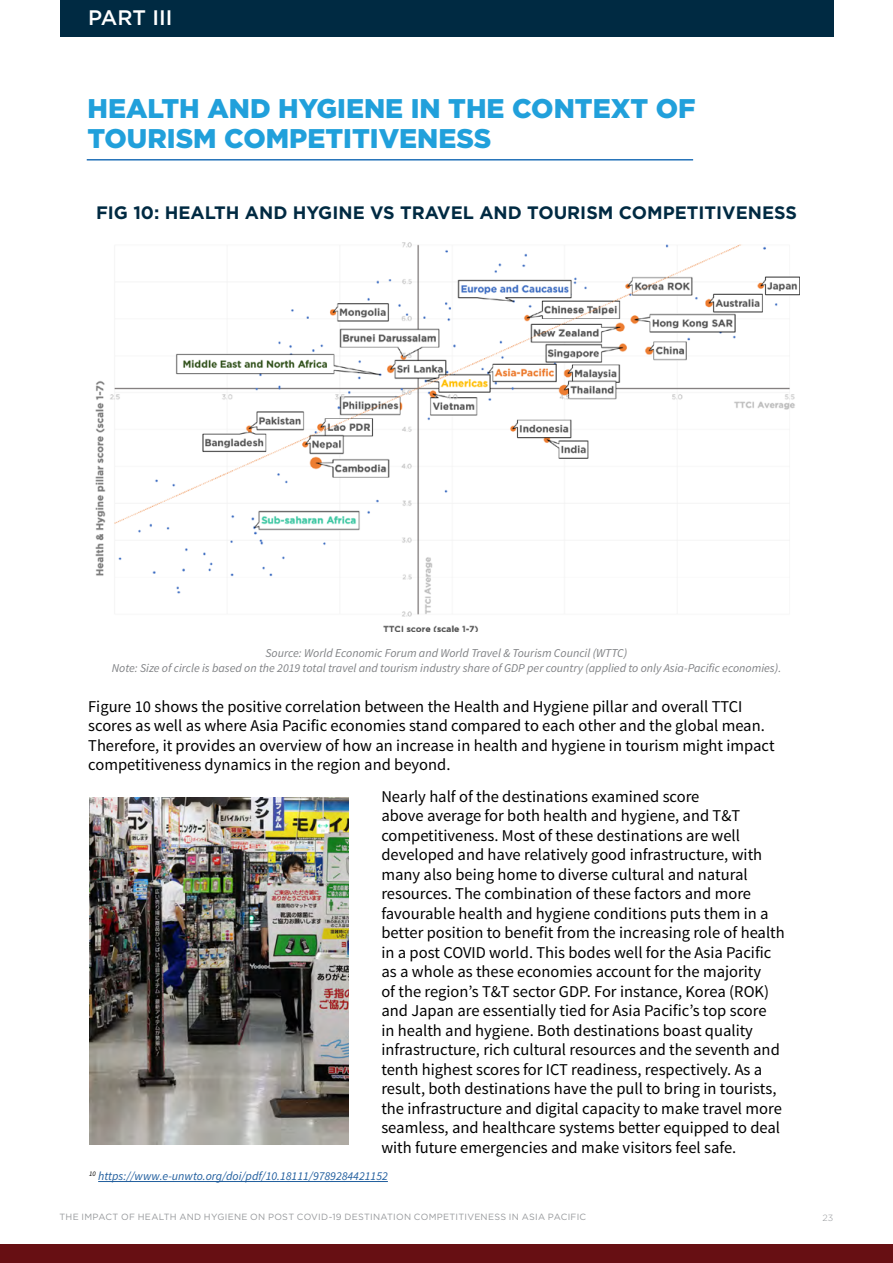
<style>
.page{position:relative;width:893px;height:1263px;background:#fff}
.page>*{position:absolute;margin:0;border:0;box-sizing:border-box;transform-origin:0 0}
.t1{font:900 27px/30px "Gotham";color:#21a0db}
.t2{font:500 21px "Gotham";color:#fff}
.t3{font:700 18px "Gotham";color:#002a42}
.t4{font:16.5px/19.5px "Source Sans Pro";color:#000}
.t5{font:italic 12px/15px "Source Sans Pro";color:#808285;text-align:center}
.t6{font:italic 12px "Source Sans Pro";color:#215e9e}
.t7{font:9px "Gotham";letter-spacing:.03em;color:#97999c}
.t8{font:300 9px "Gotham";color:#97999c}
</style>
<div class="page">
<div style="left:0;top:1244px;width:893px;height:19px;background:#670f13"></div>
<div style="left:60px;top:0;width:773px;height:36px;background:#002a42"></div>
<img style="left:95px;top:242px;width:704px;height:390px">
<hr style="left:98px;top:1181px;width:290px;height:1px;background:#215e9e">
<img style="left:89px;top:798px;width:260px;height:346px">
<hr style="left:87px;top:159px;width:606px;height:2px;background:#2372b9">
<p class="t2" style="left:88px;top:4px;width:86px">PART III</p>
<h1 class="t1" style="left:88px;top:93px;width:610px">HEALTH AND HYGIENE IN THE CONTEXT OF<br>TOURISM COMPETITIVENESS</h1>
<p class="t3" style="left:96px;top:200px;width:702px">FIG 10: HEALTH AND HYGINE VS TRAVEL AND TOURISM COMPETITIVENESS</p>
<p class="t5" style="left:112px;top:646px;width:671px">Source: World Economic Forum and World Travel &amp; Tourism Council (WTTC)<br>Note: Size of circle is based on the 2019 total travel and tourism industry share of GDP per country (applied to only Asia-Pacific economies).</p>
<p class="t4" style="left:88px;top:697px;width:688px">Figure 10 shows the positive correlation between the Health and Hygiene pillar and overall TTCI scores as well as where Asia Pacific economies stand compared to each other and the global mean.<br>Therefore, it provides an overview of how an increase in health and hygiene in tourism might impact competitiveness dynamics in the region and beyond.</p>
<p class="t4" style="left:381px;top:787px;width:405px">Nearly half of the destinations examined score<br>above average for both health and hygiene, and T&amp;T competitiveness. Most of these destinations are well developed and have relatively good infrastructure, with many also being home to diverse cultural and natural resources. The combination of these factors and more favourable health and hygiene conditions puts them in a better position to benefit from the increasing role of health in a post COVID world. This bodes well for the Asia Pacific as a whole as these economies account for the majority<br>of the region’s T&amp;T sector GDP. For instance, Korea (ROK) and Japan are essentially tied for Asia Pacific’s top score<br>in health and hygiene. Both destinations boast quality infrastructure, rich cultural resources and the seventh and tenth highest scores for ICT readiness, respectively. As a result, both destinations have the pull to bring in tourists, the infrastructure and digital capacity to make travel more seamless, and healthcare systems better equipped to deal with future emergencies and make visitors feel safe.</p>
<p class="t6" style="left:89px;top:1169px;width:300px"><sup>10</sup> https://www.e-unwto.org/doi/pdf/10.18111/9789284421152</p>
<p class="t7" style="left:60px;top:1211px;width:528px">THE IMPACT OF HEALTH AND HYGIENE ON POST COVID-19 DESTINATION COMPETITIVENESS IN ASIA PACIFIC</p>
<p class="t8" style="left:823px;top:1212px;width:12px">23</p>
</div>
